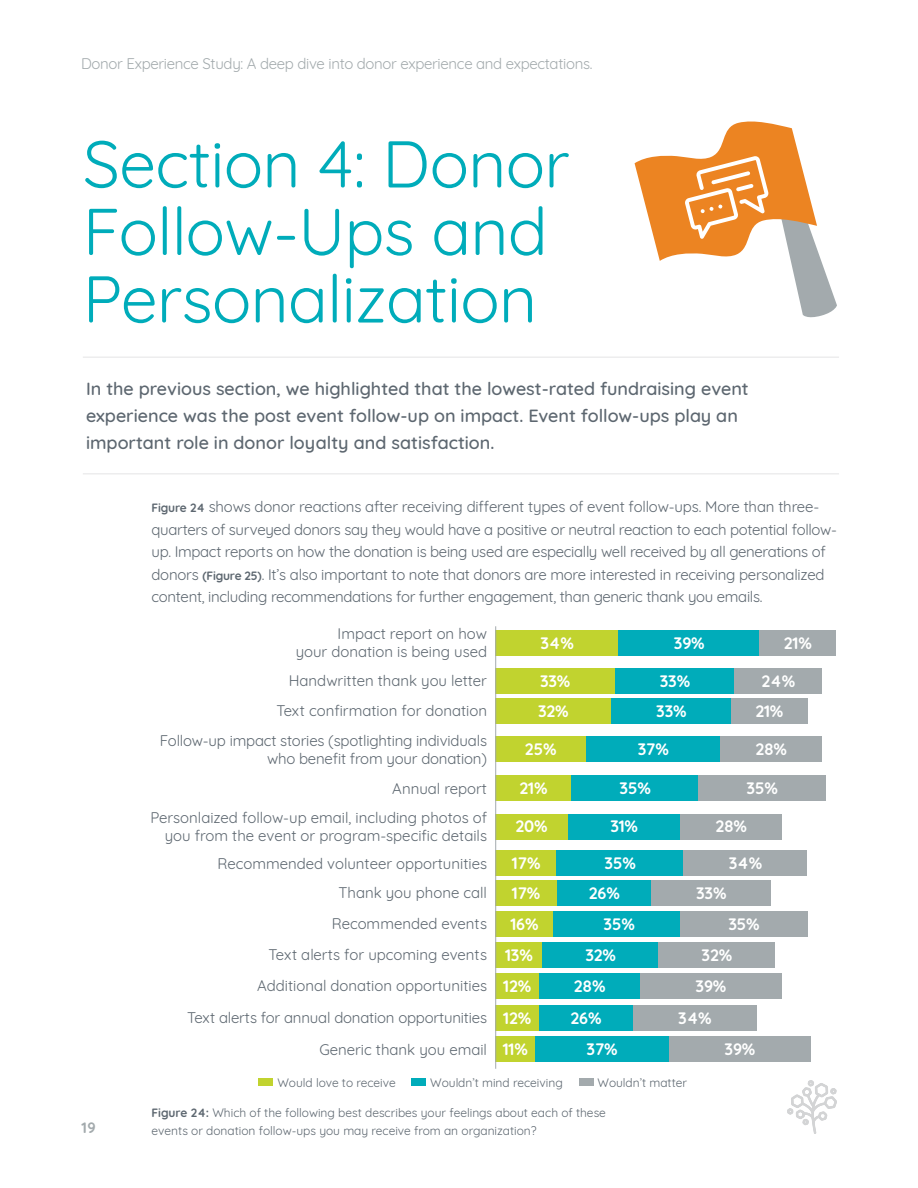
<style>
.page{position:relative;width:918px;height:1188px;background:#fff}
.page>*{position:absolute;margin:0;border:0;box-sizing:border-box;transform-origin:0 0}
.t1{font:66px/67.5px "Quicksand";letter-spacing:-.01em;color:#00acba}
.t2{font:500 18px/27px "Quicksand";color:#5d6770}
.t3{font:700 16.5px/29.1px "Quicksand";letter-spacing:-.01em;color:#fff}
.t4{font:15px/22.5px "Quicksand";letter-spacing:-.01em;color:#5d6770;text-align:right}
.t5{font:15px "Quicksand";letter-spacing:-.02em;color:#a3aaad}
.t6{font:700 15px "Quicksand";color:#a3aaad}
.t7{font:12px/18px "Quicksand";color:#5d6770}
.s1{font-weight:700;font-size:12px}
.s2{font-weight:700}
</style>
<div class="page">
<svg style="left:787px;top:1080px;width:50px;height:54px"></svg>
<hr style="left:83px;top:356px;width:756px;height:2px;background:#ededee">
<hr style="left:83px;top:473px;width:756px;height:2px;background:#ededee">
<div style="left:495px;top:630px;width:124px;height:26px;background:#c1d32f"></div>
<div style="left:495px;top:911px;width:58px;height:25px;background:#c1d32f"></div>
<div style="left:495px;top:668px;width:120px;height:26px;background:#c1d32f"></div>
<div style="left:495px;top:943px;width:48px;height:25px;background:#c1d32f"></div>
<div style="left:495px;top:699px;width:117px;height:25px;background:#c1d32f"></div>
<div style="left:495px;top:973px;width:44px;height:26px;background:#c1d32f"></div>
<div style="left:495px;top:737px;width:91px;height:25px;background:#c1d32f"></div>
<div style="left:495px;top:1005px;width:44px;height:26px;background:#c1d32f"></div>
<div style="left:495px;top:776px;width:77px;height:25px;background:#c1d32f"></div>
<div style="left:495px;top:1037px;width:40px;height:25px;background:#c1d32f"></div>
<div style="left:495px;top:814px;width:73px;height:25px;background:#c1d32f"></div>
<div style="left:495px;top:851px;width:62px;height:25px;background:#c1d32f"></div>
<div style="left:495px;top:880px;width:62px;height:25px;background:#c1d32f"></div>
<div style="left:619px;top:630px;width:141px;height:26px;background:#00acba"></div>
<div style="left:553px;top:911px;width:127px;height:25px;background:#00acba"></div>
<div style="left:615px;top:668px;width:120px;height:26px;background:#00acba"></div>
<div style="left:543px;top:943px;width:116px;height:25px;background:#00acba"></div>
<div style="left:612px;top:699px;width:119px;height:25px;background:#00acba"></div>
<div style="left:539px;top:973px;width:102px;height:26px;background:#00acba"></div>
<div style="left:586px;top:737px;width:134px;height:25px;background:#00acba"></div>
<div style="left:539px;top:1005px;width:94px;height:26px;background:#00acba"></div>
<div style="left:572px;top:776px;width:127px;height:25px;background:#00acba"></div>
<div style="left:535px;top:1037px;width:134px;height:25px;background:#00acba"></div>
<div style="left:568px;top:814px;width:112px;height:25px;background:#00acba"></div>
<div style="left:557px;top:851px;width:127px;height:25px;background:#00acba"></div>
<div style="left:557px;top:880px;width:94px;height:25px;background:#00acba"></div>
<div style="left:760px;top:630px;width:76px;height:26px;background:#a3aaad"></div>
<div style="left:680px;top:911px;width:127px;height:25px;background:#a3aaad"></div>
<div style="left:735px;top:668px;width:87px;height:26px;background:#a3aaad"></div>
<div style="left:659px;top:943px;width:116px;height:25px;background:#a3aaad"></div>
<div style="left:731px;top:699px;width:76px;height:25px;background:#a3aaad"></div>
<div style="left:640px;top:973px;width:142px;height:26px;background:#a3aaad"></div>
<div style="left:720px;top:737px;width:102px;height:25px;background:#a3aaad"></div>
<div style="left:633px;top:1005px;width:124px;height:26px;background:#a3aaad"></div>
<div style="left:699px;top:776px;width:127px;height:25px;background:#a3aaad"></div>
<div style="left:669px;top:1037px;width:142px;height:25px;background:#a3aaad"></div>
<div style="left:680px;top:814px;width:102px;height:25px;background:#a3aaad"></div>
<div style="left:684px;top:851px;width:123px;height:25px;background:#a3aaad"></div>
<div style="left:651px;top:880px;width:120px;height:25px;background:#a3aaad"></div>
<hr style="left:495px;top:626px;width:1px;height:443px;background:#a3aaad">
<div style="left:258px;top:1079px;width:15px;height:7px;background:#c1d32f"></div>
<div style="left:411px;top:1079px;width:15px;height:7px;background:#00acba"></div>
<div style="left:579px;top:1079px;width:15px;height:7px;background:#a3aaad"></div>
<svg style="left:635px;top:121px;width:202px;height:197px"></svg>
<p class="t5" style="left:81px;top:52px;width:513px">Donor Experience Study: A deep dive into donor experience and expectations.</p>
<h1 class="t1" style="left:83px;top:123px;width:488px">Section 4: Donor<br>Follow-Ups and<br>Personalization</h1>
<p class="t2" style="left:86px;top:373px;width:664px">In the previous section, we highlighted that the lowest-rated fundraising event experience was the post event follow-up on impact. Event follow-ups play an important role in donor loyalty and satisfaction.</p>
<p class="t4" style="left:152px;top:494px;width:687px;text-align:left"><span class="s1">Figure 24</span> shows donor reactions after receiving different types of event follow-ups. More than three&shy;quarters of surveyed donors say they would have a positive or neutral reaction to each potential follow&shy;up. Impact reports on how the donation is being used are especially well received by all generations of donors <span class="s1">(Figure 25)</span>. It’s also important to note that donors are more interested in receiving personalized content, including recommendations for further engagement, than generic thank you emails.</p>
<p class="t4" style="left:296px;top:623px;width:193px;line-height:18px">Impact report on how<br>your donation is being used</p>
<p class="t3" style="left:540px;top:627px;width:35px">34%</p>
<p class="t3" style="left:674px;top:627px;width:32px">39%</p>
<p class="t3" style="left:784px;top:627px;width:29px">21%</p>
<p class="t4" style="left:289px;top:668px;width:200px">Handwritten thank you letter</p>
<p class="t3" style="left:540px;top:665px;width:32px">33%</p>
<p class="t3" style="left:660px;top:665px;width:32px">33%</p>
<p class="t3" style="left:762px;top:665px;width:35px">24%</p>
<p class="t4" style="left:276px;top:698px;width:212px">Text confirmation for donation</p>
<p class="t3" style="left:538px;top:695px;width:32px">32%</p>
<p class="t3" style="left:656px;top:695px;width:32px">33%</p>
<p class="t3" style="left:755px;top:695px;width:29px">21%</p>
<p class="t4" style="left:160px;top:730px;width:329px;line-height:18px">Follow-up impact stories (spotlighting individuals who benefit from your donation)</p>
<p class="t3" style="left:525px;top:734px;width:33px">25%</p>
<p class="t3" style="left:638px;top:733px;width:33px">37%</p>
<p class="t3" style="left:755px;top:734px;width:33px">28%</p>
<p class="t4" style="left:392px;top:775px;width:96px">Annual report</p>
<p class="t3" style="left:520px;top:772px;width:29px">21%</p>
<p class="t3" style="left:620px;top:772px;width:33px">35%</p>
<p class="t3" style="left:747px;top:772px;width:33px">35%</p>
<p class="t4" style="left:150px;top:807px;width:338px;line-height:18px">Personlaized follow-up email, including photos of you from the event or program-specific details</p>
<p class="t4" style="left:217px;top:847px;width:271px;line-height:29.1px">Recommended volunteer opportunities<br>Thank you phone call</p>
<p class="t3" style="left:516px;top:811px;width:34px">20%</p>
<p class="t3" style="left:512px;top:848px;width:30px">17%<br>17%</p>
<p class="t3" style="left:610px;top:811px;width:29px">31%</p>
<p class="t3" style="left:589px;top:848px;width:49px;text-indent:16px">35%<br>26%</p>
<p class="t3" style="left:715px;top:811px;width:33px">28%</p>
<p class="t3" style="left:729px;top:848px;width:35px">34%</p>
<p class="t3" style="left:696px;top:877px;width:32px">33%</p>
<p class="t4" style="left:332px;top:911px;width:157px">Recommended events</p>
<p class="t3" style="left:510px;top:908px;width:30px">16%</p>
<p class="t3" style="left:604px;top:908px;width:33px">35%</p>
<p class="t3" style="left:728px;top:908px;width:33px">35%</p>
<p class="t4" style="left:269px;top:942px;width:220px">Text alerts for upcoming events</p>
<p class="t3" style="left:505px;top:939px;width:29px">13%</p>
<p class="t3" style="left:586px;top:939px;width:32px">32%</p>
<p class="t3" style="left:702px;top:939px;width:32px">32%</p>
<p class="t4" style="left:257px;top:973px;width:231px">Additional donation opportunities</p>
<p class="t3" style="left:503px;top:970px;width:29px">12%</p>
<p class="t3" style="left:574px;top:970px;width:33px">28%</p>
<p class="t3" style="left:696px;top:970px;width:32px">39%</p>
<p class="t4" style="left:187px;top:1005px;width:301px">Text alerts for annual donation opportunities</p>
<p class="t3" style="left:503px;top:1002px;width:29px">12%</p>
<p class="t3" style="left:571px;top:1002px;width:33px">26%</p>
<p class="t3" style="left:678px;top:1002px;width:35px">34%</p>
<p class="t4" style="left:319px;top:1037px;width:169px">Generic thank you email</p>
<p class="t3" style="left:503px;top:1034px;width:27px">11%</p>
<p class="t3" style="left:587px;top:1034px;width:33px">37%</p>
<p class="t3" style="left:725px;top:1034px;width:32px">39%</p>
<p class="t6" style="left:82px;top:1115px;width:16px">19</p>
<p class="t7" style="left:278px;top:1072px;width:120px">Would love to receive</p>
<p class="t7" style="left:430px;top:1072px;width:134px">Wouldn’t mind receiving</p>
<p class="t7" style="left:598px;top:1072px;width:91px">Wouldn’t matter</p>
<p class="t7" style="left:152px;top:1102px;width:456px"><span class="s2">Figure 24:</span> Which of the following best describes your feelings about each of these events or donation follow-ups you may receive from an organization?</p>
</div>
